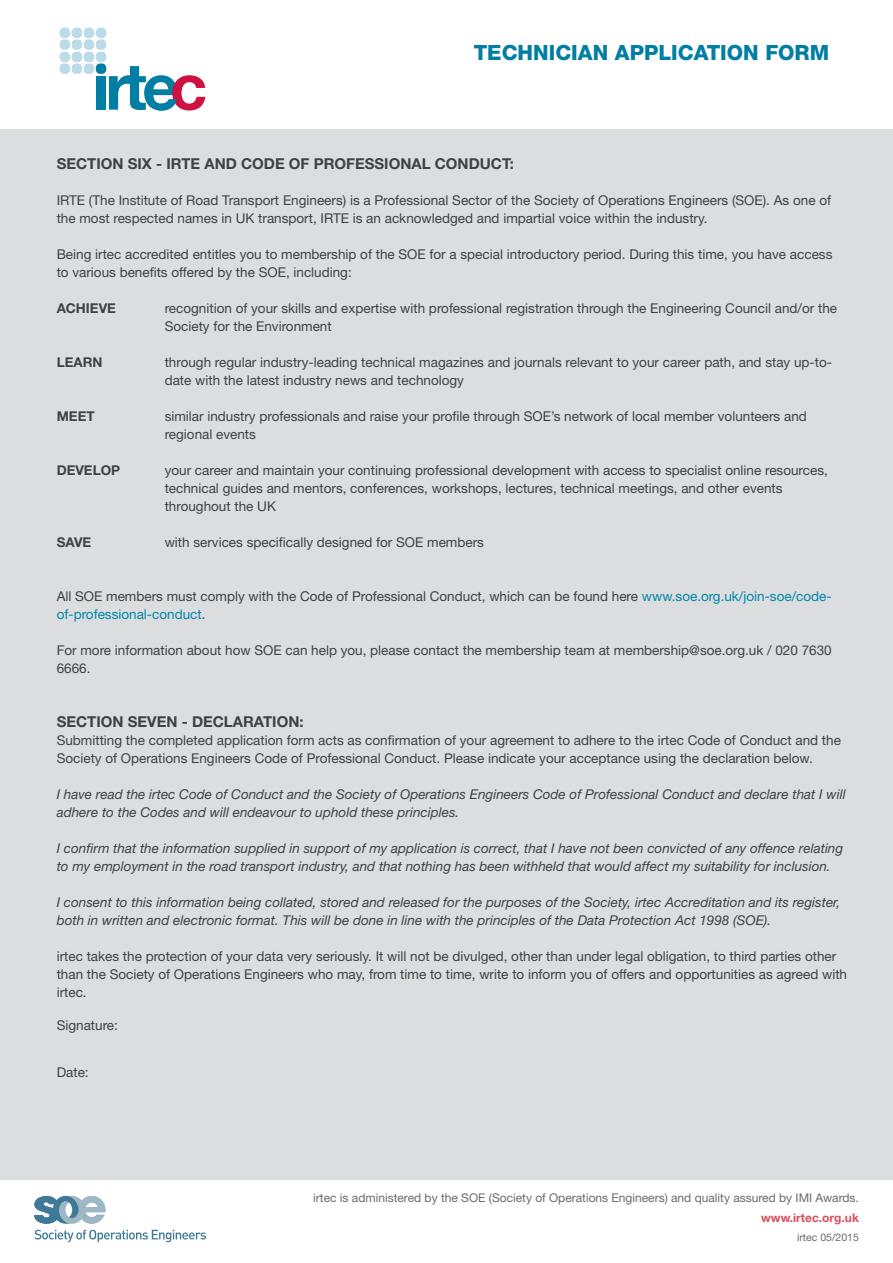
<style>
.page{position:relative;width:893px;height:1263px;background:#fff}
.page>*{position:absolute;margin:0;border:0;box-sizing:border-box;transform-origin:0 0}
.t1{font:800 21px "Helvetica Neue";color:#007ea3}
.t2{font:700 15px "Helvetica Neue";color:#414042}
.t3{font:13.5px/18px "Helvetica Neue";color:#414042}
.t4{font:italic 13.5px/18px "Helvetica Neue";color:#414042}
.t5{font:700 13.5px "Helvetica Neue";color:#414042}
.t6{font:12px "Helvetica Neue";color:#696a6d}
.t7{font:700 12px "Helvetica Neue";color:#d6505a}
.t8{font:10.5px "Helvetica Neue";color:#696a6d}
.s1{color:#0087ab}
</style>
<div class="page">
<div style="left:97px;top:76px;width:9px;height:34px;background:#007ea3"></div>
<svg style="left:109px;top:66px;width:96px;height:45px"></svg>
<div style="left:96px;top:64px;width:10px;height:10px;background:#007ea3;border-radius:4px"></div>
<div style="left:84px;top:64px;width:10px;height:10px;background:#badbe7;border-radius:4px"></div>
<div style="left:96px;top:52px;width:10px;height:10px;background:#badbe7;border-radius:4px"></div>
<div style="left:84px;top:52px;width:10px;height:10px;background:#badbe7;border-radius:4px"></div>
<div style="left:72px;top:64px;width:10px;height:10px;background:#badbe7;border-radius:4px"></div>
<div style="left:60px;top:64px;width:10px;height:10px;background:#badbe7;border-radius:4px"></div>
<div style="left:72px;top:52px;width:10px;height:10px;background:#badbe7;border-radius:4px"></div>
<div style="left:60px;top:52px;width:10px;height:10px;background:#badbe7;border-radius:4px"></div>
<div style="left:96px;top:39px;width:10px;height:11px;background:#badbe7;border-radius:4px"></div>
<div style="left:84px;top:39px;width:10px;height:11px;background:#badbe7;border-radius:4px"></div>
<div style="left:96px;top:28px;width:10px;height:10px;background:#badbe7;border-radius:4px"></div>
<div style="left:84px;top:28px;width:10px;height:10px;background:#badbe7;border-radius:4px"></div>
<div style="left:72px;top:39px;width:10px;height:11px;background:#badbe7;border-radius:4px"></div>
<div style="left:60px;top:39px;width:10px;height:11px;background:#badbe7;border-radius:4px"></div>
<div style="left:72px;top:28px;width:10px;height:10px;background:#badbe7;border-radius:4px"></div>
<div style="left:60px;top:28px;width:10px;height:10px;background:#badbe7;border-radius:4px"></div>
<div style="left:0;top:130px;width:893px;height:1050px;background:#dcddde"></div>
<svg style="left:34px;top:1196px;width:172px;height:46px"></svg>
<h1 class="t1" style="left:474px;top:40px;width:357px">TECHNICIAN APPLICATION FORM</h1>
<p class="t2" style="left:57px;top:154px;width:459px">SECTION SIX - IRTE AND CODE OF PROFESSIONAL CONDUCT:</p>
<p class="t3" style="left:57px;top:191px;width:776px">IRTE (The Institute of Road Transport Engineers) is a Professional Sector of the Society of Operations Engineers (SOE). As one of the most respected names in UK transport, IRTE is an acknowledged and impartial voice within the industry.</p>
<p class="t3" style="left:57px;top:245px;width:777px">Being irtec accredited entitles you to membership of the SOE for a special introductory period. During this time, you have access to various benefits offered by the SOE, including:</p>
<p class="t5" style="left:57px;top:300px;width:61px">ACHIEVE</p>
<p class="t3" style="left:165px;top:299px;width:674px">recognition of your skills and expertise with professional registration through the Engineering Council and/or the<br>Society for the Environment</p>
<p class="t5" style="left:57px;top:354px;width:47px">LEARN</p>
<p class="t3" style="left:165px;top:353px;width:669px">through regular industry-leading technical magazines and journals relevant to your career path, and stay up-to&shy;date with the latest industry news and technology</p>
<p class="t5" style="left:57px;top:408px;width:39px">MEET</p>
<p class="t3" style="left:165px;top:407px;width:644px">similar industry professionals and raise your profile through SOE’s network of local member volunteers and regional events</p>
<p class="t5" style="left:57px;top:462px;width:65px">DEVELOP</p>
<p class="t3" style="left:165px;top:461px;width:665px">your career and maintain your continuing professional development with access to specialist online resources, technical guides and mentors, conferences, workshops, lectures, technical meetings, and other events throughout the UK</p>
<p class="t5" style="left:57px;top:534px;width:36px">SAVE</p>
<p class="t3" style="left:165px;top:533px;width:321px">with services specifically designed for SOE members</p>
<p class="t3" style="left:57px;top:587px;width:776px">All SOE members must comply with the Code of Professional Conduct, which can be found here <span class="s1">www.soe.org.uk/join-soe/code&shy;of-professional-conduct</span>.</p>
<p class="t3" style="left:57px;top:641px;width:776px">For more information about how SOE can help you, please contact the membership team at membership@soe.org.uk / 020 7630<br>6666.</p>
<p class="t2" style="left:57px;top:712px;width:248px">SECTION SEVEN - DECLARATION:</p>
<p class="t3" style="left:57px;top:731px;width:786px">Submitting the completed application form acts as confirmation of your agreement to adhere to the irtec Code of Conduct and the<br>Society of Operations Engineers Code of Professional Conduct. Please indicate your acceptance using the declaration below.</p>
<p class="t4" style="left:57px;top:785px;width:791px">I have read the irtec Code of Conduct and the Society of Operations Engineers Code of Professional Conduct and declare that I will adhere to the Codes and will endeavour to uphold these principles.</p>
<p class="t4" style="left:57px;top:839px;width:788px">I confirm that the information supplied in support of my application is correct, that I have not been convicted of any offence relating to my employment in the road transport industry, and that nothing has been withheld that would affect my suitability for inclusion.</p>
<p class="t4" style="left:57px;top:893px;width:785px">I consent to this information being collated, stored and released for the purposes of the Society, irtec Accreditation and its register, both in written and electronic format. This will be done in line with the principles of the Data Protection Act 1998 (SOE).</p>
<p class="t3" style="left:57px;top:947px;width:792px">irtec takes the protection of your data very seriously. It will not be divulged, other than under legal obligation, to third parties other than the Society of Operations Engineers who may, from time to time, write to inform you of offers and opportunities as agreed with irtec.</p>
<p class="t3" style="left:57px;top:1016px;width:63px">Signature:</p>
<p class="t3" style="left:57px;top:1063px;width:34px">Date:</p>
<p class="t6" style="left:313px;top:1191px;width:547px">irtec is administered by the SOE (Society of Operations Engineers) and quality assured by IMI Awards.</p>
<p class="t7" style="left:761px;top:1210px;width:99px">www.irtec.org.uk</p>
<p class="t8" style="left:797px;top:1231px;width:63px">irtec 05/2015</p>
</div>
